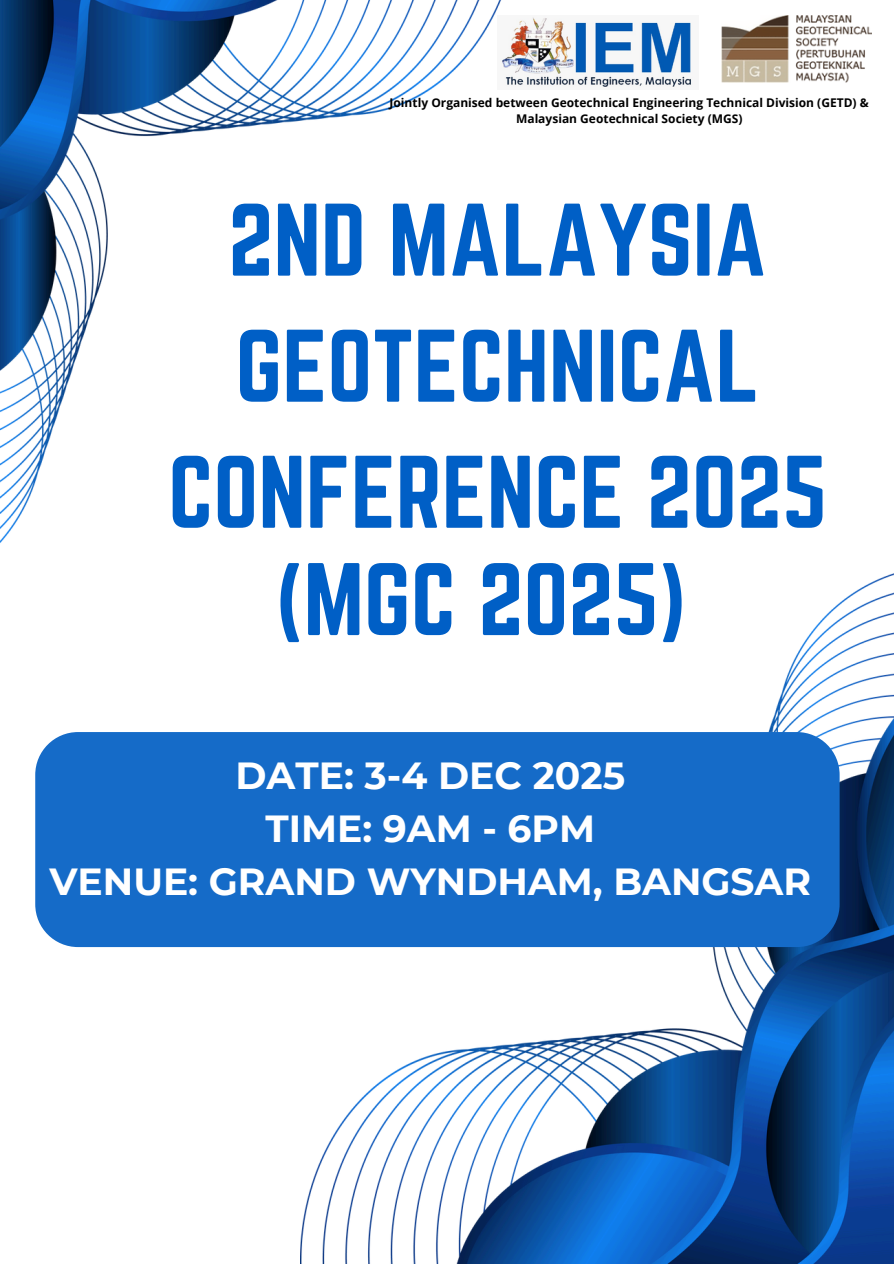
<style>
.page{position:relative;width:894px;height:1264px;background:#fff}
.page>*{position:absolute;margin:0;border:0;box-sizing:border-box;transform-origin:0 0}
.t1{font:90px/126px "Norwester";color:#005fc6;text-align:center}
.t2{font:700 37.65px/52.7px "Montserrat";color:#fff;text-align:center}
.t3{font:700 12px/16px "Open Sans";color:#000;text-align:center}
</style>
<div class="page">
<img style="left:0;top:0;width:502px;height:543px">
<img style="left:300px;top:573px;width:593px;height:690px">
<div style="left:35px;top:732px;width:804px;height:215px;background:#156bc8;border-radius:43px"></div>
<img style="left:497px;top:15px;width:195px;height:75px">
<img style="left:721px;top:15px;width:149px;height:68px">
<p class="t3" style="left:389px;top:94px;width:480px">Jointly Organised between Geotechnical Engineering Technical Division (GETD) &amp;<br>Malaysian Geotechnical Society (MGS)</p>
<p class="t1" style="left:168px;top:177px;width:660px">2ND MALAYSIA<br>GEOTECHNICAL<br>CONFERENCE 2025</p>
<p class="t1" style="left:276px;top:536px;width:411px">(MGC 2025)</p>
<p class="t2" style="left:49px;top:749px;width:763px">DATE: 3-4 DEC 2025<br>TIME: 9AM - 6PM<br>VENUE: GRAND WYNDHAM, BANGSAR</p>
</div>
